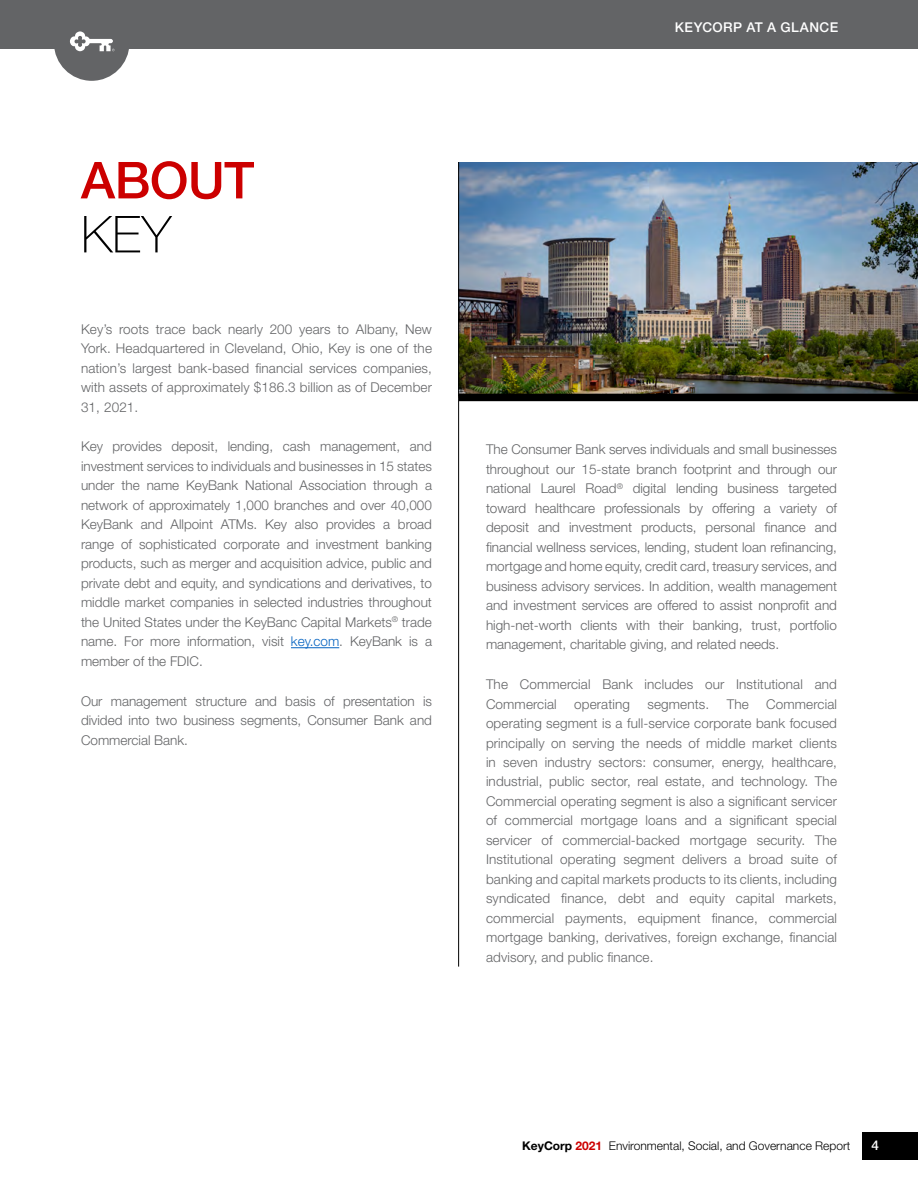
<style>
.page{position:relative;width:918px;height:1188px;background:#fff}
.page>*{position:absolute;margin:0;border:0;box-sizing:border-box;transform-origin:0 0}
.t1{font:500 51px "Helvetica Neue LT Std";letter-spacing:-.01em;color:#c00}
.t2{font:100 51px "Helvetica Neue LT Std";color:#000}
.t3{font:300 13.5px/19.5px "Helvetica Neue LT Std";letter-spacing:.01em;color:#636466;text-align:justify}
.t4{font:500 13.5px "Helvetica Neue LT Std";letter-spacing:.035em;color:#fff}
.t5{font:300 12px "Helvetica Neue LT Std";color:#000}
.s1{color:#0563c1}
.s2{font-weight:700}
.s3{font-weight:700;color:#c00}
</style>
<div class="page">
<div style="left:0;top:0;width:918px;height:49px;background:#636466"></div>
<div style="left:862px;top:1132px;width:56px;height:28px;background:#000"></div>
<div style="left:54px;top:5px;width:75px;height:76px;background:#636466;border-radius:50%"></div>
<svg style="left:70px;top:31px;width:45px;height:20px"></svg>
<img style="left:459px;top:162px;width:459px;height:232px">
<hr style="left:291px;top:647px;width:48px;height:1px;background:#0563c1">
<hr style="left:458px;top:162px;width:1px;height:805px;background:#000">
<div style="left:459px;top:394px;width:459px;height:7px;background:#000"></div>
<h1 class="t1" style="left:81px;top:150px;width:175px">ABOUT</h1>
<h1 class="t2" style="left:81px;top:205px;width:92px">KEY</h1>
<p class="t3" style="left:81px;top:319px;width:353px">Key’s roots trace back nearly 200 years to Albany, New York. Headquartered in Cleveland, Ohio, Key is one of the nation’s largest bank-based financial services companies, with assets of approximately $186.3 billion as of December 31, 2021.</p>
<p class="t3" style="left:81px;top:437px;width:353px">Key provides deposit, lending, cash management, and investment services to individuals and businesses in 15 states under the name KeyBank National Association through a network of approximately 1,000 branches and over 40,000<br>KeyBank and Allpoint ATMs. Key also provides a broad range of sophisticated corporate and investment banking products, such as merger and acquisition advice, public and private debt and equity, and syndications and derivatives, to middle market companies in selected industries throughout the United States under the KeyBanc Capital Markets<sup>®</sup> trade name. For more information, visit <span class="s1">key.com</span>. KeyBank is a member of the FDIC.</p>
<p class="t3" style="left:81px;top:691px;width:353px">Our management structure and basis of presentation is divided into two business segments, Consumer Bank and Commercial Bank.</p>
<p class="t4" style="left:675px;top:19px;width:165px">KEYCORP AT A GLANCE</p>
<p class="t3" style="left:486px;top:439px;width:353px">The Consumer Bank serves individuals and small businesses throughout our 15-state branch footprint and through our national Laurel Road<sup>®</sup> digital lending business targeted toward healthcare professionals by offering a variety of deposit and investment products, personal finance and financial wellness services, lending, student loan refinancing, mortgage and home equity, credit card, treasury services, and business advisory services. In addition, wealth management and investment services are offered to assist nonprofit and high-net-worth clients with their banking, trust, portfolio management, charitable giving, and related needs.</p>
<p class="t3" style="left:486px;top:674px;width:353px">The Commercial Bank includes our Institutional and<br>Commercial</p>
<p class="t3" style="left:486px;top:694px;width:353px;text-indent:280px">Commercial operating segment is a full-service corporate bank focused principally on serving the needs of middle market clients in seven industry sectors: consumer, energy, healthcare, industrial, public sector, real estate, and technology. The Commercial operating segment is also a significant servicer of commercial mortgage loans and a significant special servicer of commercial-backed mortgage security. The Institutional operating segment delivers a broad suite of banking and capital markets products to its clients, including syndicated finance, debt and equity capital markets, commercial payments, equipment finance, commercial mortgage banking, derivatives, foreign exchange, financial advisory, and public finance.</p>
<p class="t3" style="left:574px;top:694px;width:57px">operating</p>
<p class="t3" style="left:648px;top:694px;width:63px">segments.</p>
<p class="t3" style="left:727px;top:694px;width:24px">The</p>
<p class="t5" style="left:522px;top:1138px;width:330px"><span class="s2">KeyCorp</span> <span class="s3">2021</span> Environmental, Social, and Governance Report</p>
<p class="t4" style="left:871px;top:1138px;width:9px">4</p>
</div>
